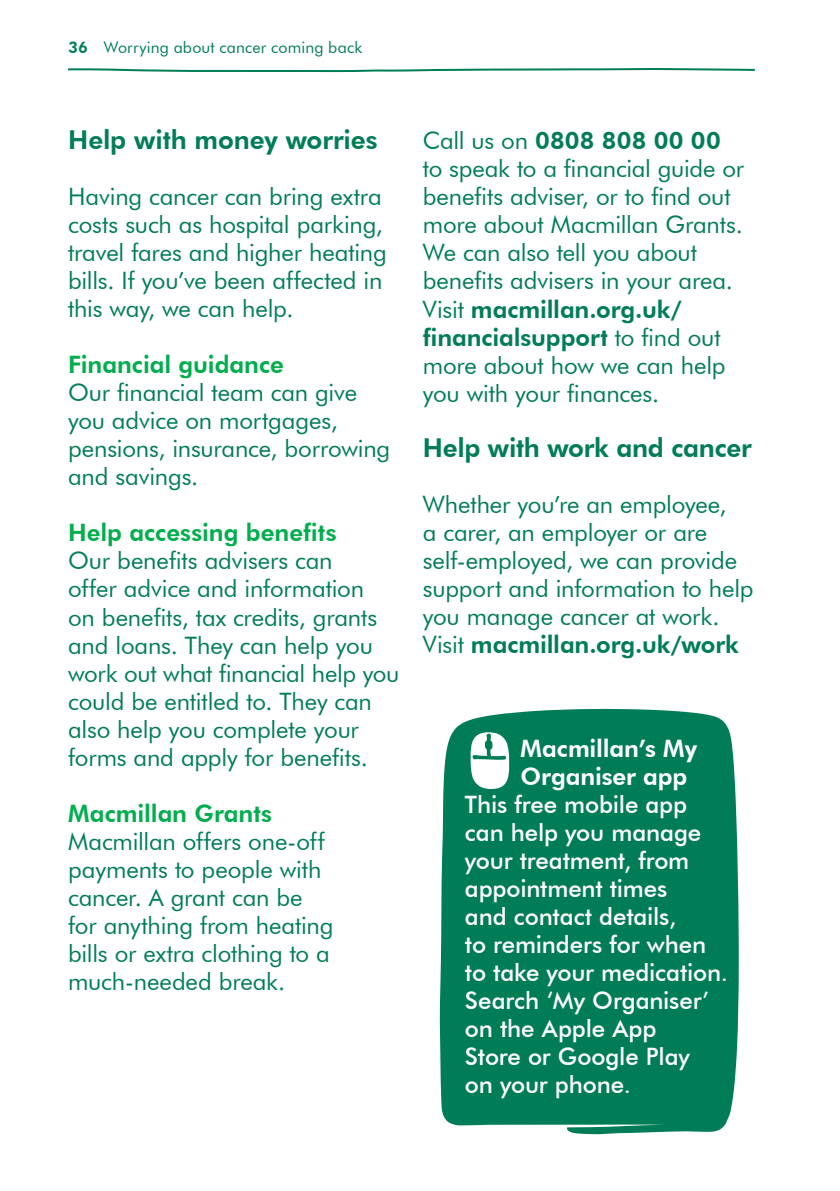
<style>
.page{position:relative;width:840px;height:1191px;background:#fff}
.page>*{position:absolute;margin:0;border:0;box-sizing:border-box;transform-origin:0 0}
.t1{font:800 26px "Futura BT";letter-spacing:-.005em;color:#007d57}
.t2{font:24px/28px "Futura BT";letter-spacing:-.005em;color:#007d57}
.t3{font:500 24px/28px "Futura BT";letter-spacing:-.005em;color:#fff}
.t4{font:800 24px "Futura BT";color:#00ae4d}
.t5{font:800 24px/28px "Futura BT";letter-spacing:-.005em;color:#fff}
.t6{font:16px "Futura BT";letter-spacing:.01em;color:#007d57}
.s1{font-weight:800}
</style>
<div class="page">
<svg style="left:68px;top:68px;width:687px;height:5px"></svg>
<div style="left:439px;top:708px;width:299px;height:427px;background:#007d57"></div>
<svg style="left:470px;top:732px;width:39px;height:57px"></svg>
<p class="t6" style="left:68px;top:38px;width:295px"><span class="s1">36</span> Worrying about cancer coming back</p>
<p class="t1" style="left:68px;top:124px;width:311px">Help with money worries</p>
<p class="t2" style="left:68px;top:182px;width:320px">Having cancer can bring extra costs such as hospital parking, travel fares and higher heating bills. If you’ve been affected in this way, we can help.</p>
<p class="t4" style="left:68px;top:350px;width:217px">Financial guidance</p>
<p class="t2" style="left:68px;top:379px;width:323px">Our financial team can give you advice on mortgages, pensions, insurance, borrowing and savings.</p>
<p class="t4" style="left:68px;top:518px;width:270px">Help accessing benefits</p>
<p class="t2" style="left:68px;top:547px;width:332px">Our benefits advisers can<br>offer advice and information<br>on benefits, tax credits, grants and loans. They can help you work out what financial help you could be entitled to. They can also help you complete your forms and apply for benefits.</p>
<p class="t4" style="left:68px;top:798px;width:205px">Macmillan Grants</p>
<p class="t2" style="left:68px;top:827px;width:267px">Macmillan offers one-off payments to people with cancer. A grant can be for anything from heating bills or extra clothing to a much-needed break.</p>
<p class="t2" style="left:422px;top:127px;width:323px">Call us on <span class="s1">0808 808 00 00 </span>to speak to a financial guide or benefits adviser, or to find out more about Macmillan Grants.<br>We can also tell you about benefits advisers in your area.<br>Visit <span class="s1">macmillan.org.uk/ financialsupport</span> to find out more about how we can help you with your finances.</p>
<p class="t1" style="left:422px;top:432px;width:330px">Help with work and cancer</p>
<p class="t2" style="left:422px;top:490px;width:332px">Whether you’re an employee,<br>a carer, an employer or are self-employed, we can provide support and information to help you manage cancer at work.<br>Visit <span class="s1">macmillan.org.uk/work</span></p>
<p class="t5" style="left:520px;top:734px;width:178px">Macmillan’s My<br>Organiser app</p>
<p class="t3" style="left:464px;top:790px;width:264px">This free mobile app can help you manage your treatment, from appointment times<br>and contact details,<br>to reminders for when to take your medication.<br>Search ‘My Organiser’ on the Apple App<br>Store or Google Play<br>on your phone.</p>
</div>
